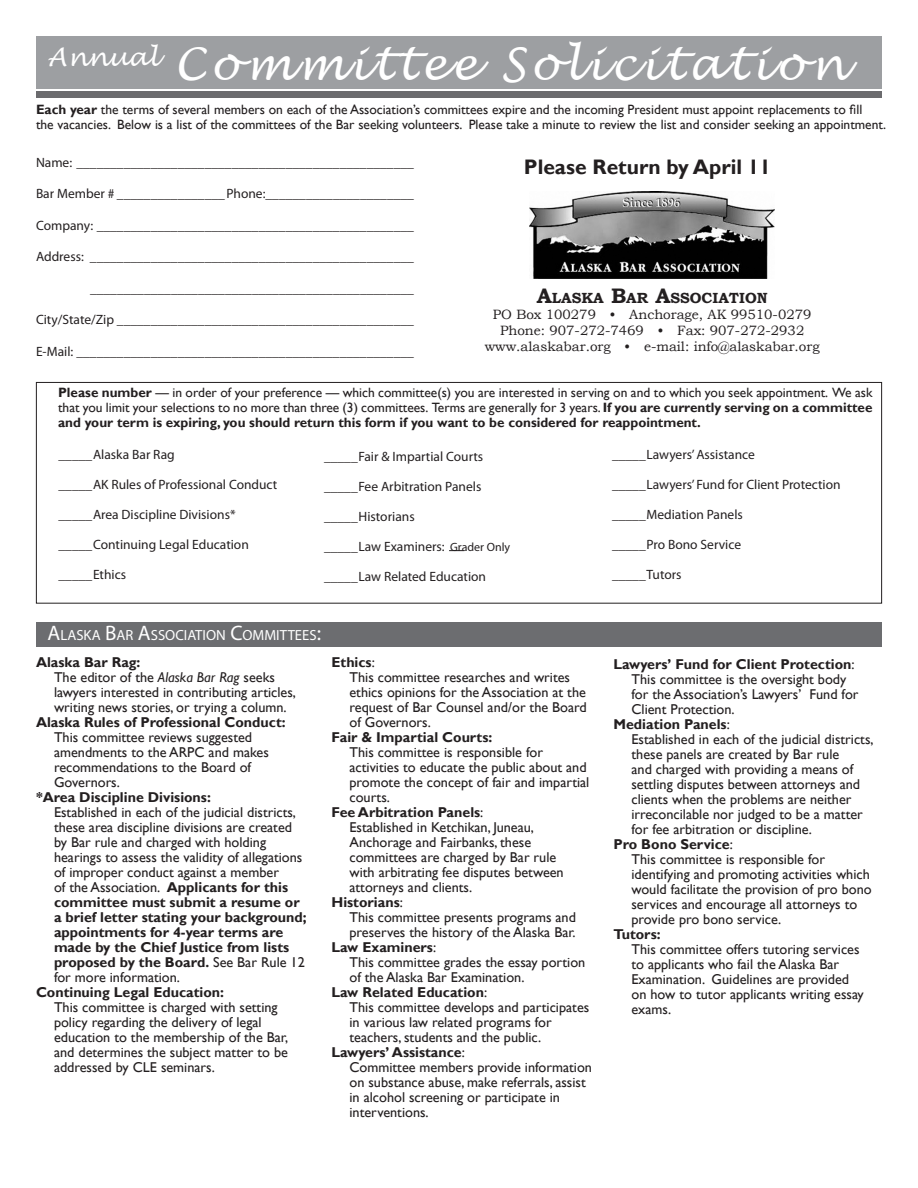
<style>
.page{position:relative;width:918px;height:1188px;background:#fff}
.page>*{position:absolute;margin:0;border:0;box-sizing:border-box;transform-origin:0 0}
.t1{font:italic 45px "Lucida Handwriting";letter-spacing:.09em;color:#fff}
.t2{font:italic 25.5px "Lucida Handwriting";color:#fff}
.t3{font:700 21px "Gill Sans";color:#231f20}
.t4{font:14.7px "Myriad Pro";color:#fff}
.t5{font:700 14.7px "Bookman Old Style";color:#231f20}
.t6{font:14.25px/15px "Gill Sans";color:#231f20}
.t7{font:700 14.25px "Gill Sans";color:#231f20}
.t8{font:13.5px "Myriad Pro";color:#231f20}
.t9{font:13.5px/15px "Gill Sans";color:#231f20;text-align:justify}
.t10{font:13.5px "Bookman Old Style";color:#231f20}
.s1{font-weight:700}
.s2{font-family:"Myriad Pro"}
.s3{font-size:21px}
.s4{font-size:12px}
.s5{font-style:italic}
.s6{font-weight:400}
</style>
<div class="page">
<div style="left:36px;top:36px;width:845px;height:52px;background:#9d9fa2"></div>
<div style="left:36px;top:382px;width:846px;height:222px;border:1px solid #231f20"></div>
<div style="left:36px;top:91px;width:846px;height:7px;background:#6b6b6e"></div>
<div style="left:36px;top:622px;width:846px;height:25px;background:#6c6d70"></div>
<img style="left:530px;top:191px;width:245px;height:88px">
<svg style="left:449px;top:550px;width:14px;height:1px"></svg>
<p class="t2" style="left:48px;top:42px;width:113px">Annual</p>
<p class="t1" style="left:174px;top:37px;width:673px">Committee Solicitation</p>
<p class="t9" style="left:36px;top:102px;width:828px"><span class="s1">Each year</span> the terms of several members on each of the Association’s committees expire and the incoming President must appoint replacements to fill</p>
<p class="t9" style="left:36px;top:117px;width:851px">the vacancies. Below is a list of the committees of the Bar seeking volunteers. Please take a minute to review the list and consider seeking an appointment<span class="s2">.</span></p>
<p class="t8" style="left:36px;top:154px;width:379px">Name: __________________________________________________</p>
<p class="t8" style="left:36px;top:185px;width:379px">Bar Member # ________________Phone:______________________</p>
<p class="t8" style="left:36px;top:217px;width:379px">Company: _______________________________________________</p>
<p class="t8" style="left:36px;top:248px;width:379px">Address: ________________________________________________</p>
<p class="t8" style="left:90px;top:280px;width:325px">________________________________________________</p>
<p class="t8" style="left:36px;top:311px;width:379px">City/State/Zip ____________________________________________</p>
<p class="t8" style="left:36px;top:343px;width:379px">E-Mail: __________________________________________________</p>
<p class="t3" style="left:524px;top:155px;width:249px">Please Return by April 11</p>
<p class="t5" style="left:537px;top:287px;width:233px"><span class="s3">A</span>LASKA <span class="s3">B</span>AR <span class="s3">A</span>SSOCIATION</p>
<p class="t10" style="left:493px;top:305px;width:320px">PO Box 100279 • Anchorage, AK 99510-0279</p>
<p class="t10" style="left:500px;top:322px;width:306px">Phone: 907-272-7469 • Fax: 907-272-2932</p>
<p class="t10" style="left:485px;top:338px;width:337px">www.alaskabar.org • e-mail: info@alaskabar.org</p>
<p class="t9" style="left:58px;top:386px;width:816px"><span class="s1">Please number</span> — in order of your preference — which committee(s) you are interested in serving on and to which you seek appointment. We ask that you limit your selections to no more than three (3) committees. Terms are generally for 3 years. <span class="s1">If you are currently serving on a committee and your term is expiring, you should return this form if you want to be considered for reappointment.</span></p>
<p class="t8" style="left:58px;top:446px;width:118px">_____Alaska Bar Rag</p>
<p class="t8" style="left:58px;top:476px;width:220px">_____AK Rules of Professional Conduct</p>
<p class="t8" style="left:58px;top:506px;width:179px">_____Area Discipline Divisions*</p>
<p class="t8" style="left:58px;top:536px;width:192px">_____Continuing Legal Education</p>
<p class="t8" style="left:58px;top:566px;width:69px">_____Ethics</p>
<p class="t8" style="left:612px;top:446px;width:144px">_____Lawyers’ Assistance</p>
<p class="t8" style="left:612px;top:476px;width:230px">_____Lawyers’ Fund for Client Protection</p>
<p class="t8" style="left:612px;top:506px;width:132px">_____Mediation Panels</p>
<p class="t8" style="left:612px;top:536px;width:131px">_____Pro Bono Service</p>
<p class="t8" style="left:612px;top:566px;width:71px">_____Tutors</p>
<p class="t8" style="left:324px;top:448px;width:161px">_____Fair &amp; Impartial Courts</p>
<p class="t8" style="left:324px;top:478px;width:159px">_____Fee Arbitration Panels</p>
<p class="t8" style="left:324px;top:508px;width:92px">_____Historians</p>
<p class="t8" style="left:324px;top:538px;width:188px">_____Law Examiners: <span class="s4">Grader Only</span></p>
<p class="t8" style="left:324px;top:568px;width:164px">_____Law Related Education</p>
<p class="t4" style="left:48px;top:626px;width:275px"><span class="s3">A</span>LASKA <span class="s3">B</span>AR <span class="s3">A</span>SSOCIATION <span class="s3">C</span>OMMITTEES<span class="s3">:</span></p>
<p class="t6" style="left:54px;top:655px;width:244px;text-indent:-18px"><span class="s1">Alaska Bar Rag:<br></span>The editor of the <span class="s5">Alaska Bar Rag</span> seeks lawyers interested in contributing articles, writing news stories, or trying a column.</p>
<p class="t6" style="left:54px;top:715px;width:233px;text-indent:-18px"><span class="s1">Alaska Rules of Professional Conduct:<br></span>This committee reviews suggested amendments to the ARPC and makes recommendations to the Board of<br>Governors.</p>
<p class="t6" style="left:54px;top:790px;width:254px;text-indent:-18px"><span class="s1">*Area Discipline Divisions:<br></span>Established in each of the judicial districts, these area discipline divisions are created by Bar rule and charged with holding hearings to assess the validity of allegations of improper conduct against a member<br>of the Association. <span class="s1">Applicants for this committee must submit a resume or a brief letter stating your background; appointments for 4-year terms are made by the Chief Justice from lists proposed by the Board.</span> See Bar Rule 12 for more information.</p>
<p class="t6" style="left:54px;top:985px;width:236px;text-indent:-18px"><span class="s1">Continuing Legal Education:<br></span>This committee is charged with setting policy regarding the delivery of legal education to the membership of the Bar, and determines the subject matter to be addressed by CLE seminars.</p>
<p class="t6" style="left:350px;top:655px;width:239px;text-indent:-18px"><span class="s1">Ethics</span>:<br>This committee researches and writes ethics opinions for the Association at the request of Bar Counsel and/or the Board of Governors.</p>
<p class="t7" style="left:332px;top:728px;width:162px">Fair &amp; Impartial Courts:</p>
<p class="t6" style="left:350px;top:745px;width:241px">This committee is responsible for activities to educate the public about and promote the concept of fair and impartial courts.</p>
<p class="t6" style="left:350px;top:805px;width:216px;text-indent:-18px"><span class="s1">Fee Arbitration Panels</span>:<br>Established in Ketchikan, Juneau,<br>Anchorage and Fairbanks, these committees are charged by Bar rule with arbitrating fee disputes between attorneys and clients.</p>
<p class="t6" style="left:350px;top:895px;width:228px;text-indent:-18px"><span class="s1">Historians</span>:<br>This committee presents programs and preserves the history of the Alaska Bar.</p>
<p class="t6" style="left:350px;top:940px;width:237px;text-indent:-18px"><span class="s1">Law Examiners</span>:<br>This committee grades the essay portion of the Alaska Bar Examination.</p>
<p class="t6" style="left:350px;top:985px;width:241px;text-indent:-18px"><span class="s1">Law Related Education</span>:<br>This committee develops and participates in various law related programs for teachers, students and the public.</p>
<p class="t7" style="left:332px;top:1043px;width:135px">Lawyers’ Assistance<span class="s6">:</span></p>
<p class="t6" style="left:349px;top:1060px;width:244px">Committee members provide information on substance abuse, make referrals, assist in alcohol screening or participate in interventions.</p>
<p class="t6" style="left:632px;top:657px;width:229px;text-indent:-18px"><span class="s1">Lawyers’ Fund for Client Protection</span>:<br>This committee is the oversight body for the Association’s Lawyers’ Fund for Client Protection.</p>
<p class="t6" style="left:632px;top:717px;width:244px;text-indent:-18px"><span class="s1">Mediation Panels</span>:<br>Established in each of the judicial districts, these panels are created by Bar rule<br>and charged with providing a means of settling disputes between attorneys and clients when the problems are neither irreconcilable nor judged to be a matter for fee arbitration or discipline.</p>
<p class="t6" style="left:632px;top:837px;width:195px;text-indent:-18px"><span class="s1">Pro Bono Service</span>:<br>This committee is responsible for</p>
<p class="t6" style="left:631px;top:867px;width:242px">identifying and promoting activities which would facilitate the provision of pro bono services and encourage all attorneys to provide pro bono service.</p>
<p class="t6" style="left:632px;top:927px;width:234px;text-indent:-18px"><span class="s1">Tutors:<br></span>This committee offers tutoring services to applicants who fail the Alaska Bar<br>Examination. Guidelines are provided on how to tutor applicants writing essay exams.</p>
</div>
